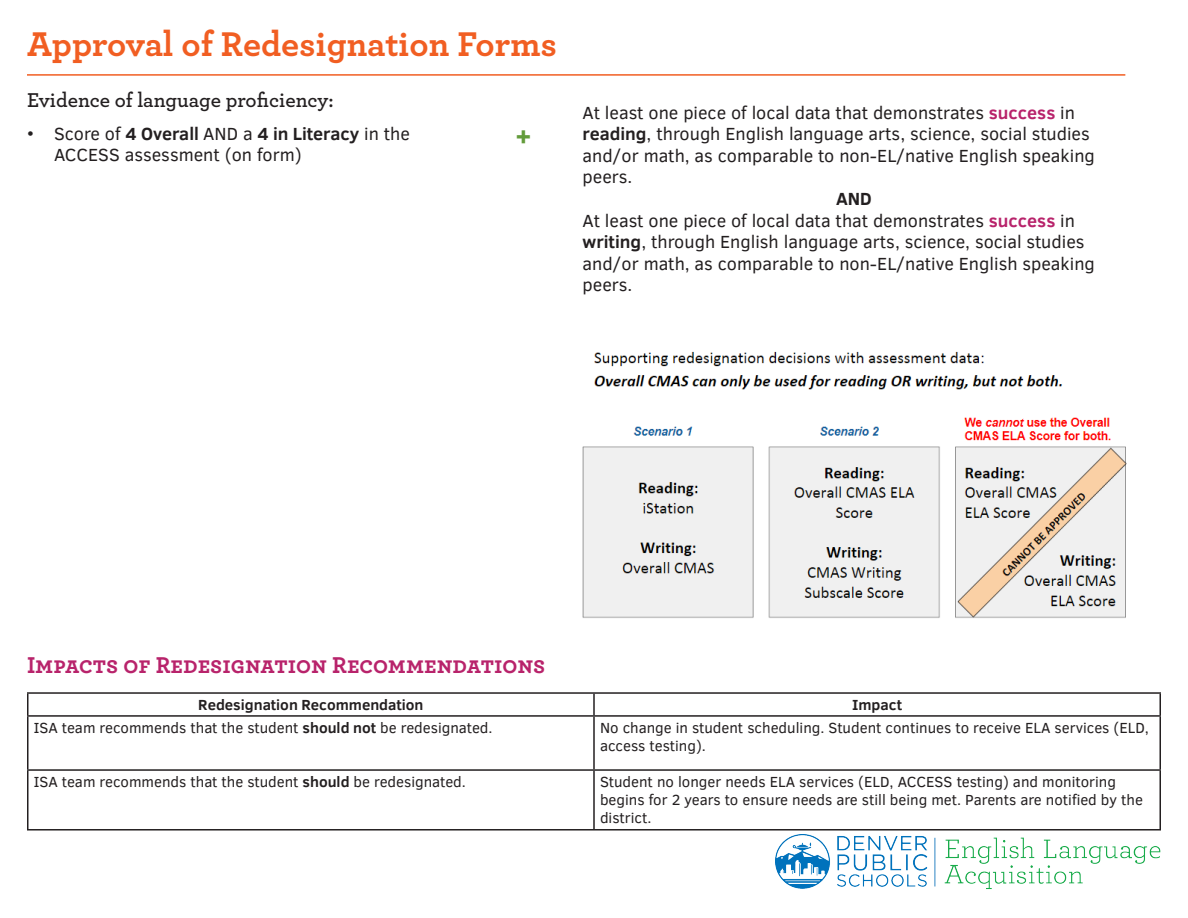
<style>
.page{position:relative;width:1188px;height:918px;background:#fff}
.page>*{position:absolute;margin:0;border:0;box-sizing:border-box;transform-origin:0 0}
.t1{font:700 36px "Archer Pro";color:#f15e22}
.t2{font:700 36px "Archer";color:#639c3b}
.t3{font:700 24px "Archer";color:#b8236b}
.t4{font:600 21px "Archer";color:#231f20}
.t5{font:18px/21.6px "Clear Sans";color:#231f20}
.t6{font:700 18px "Clear Sans";color:#231f20}
.List_Paragraph{font:15px/18px "Clear Sans";color:#231f20}
.t7{font:700 15px "Clear Sans";color:#231f20}
.s1{font-weight:700}
.s2{font-weight:700;color:#b8236b}
</style>
<div class="page">
<hr style="left:27px;top:74px;width:1098px;height:2px;background:#f15e22">
<hr style="left:27px;top:692px;width:567px;height:2px;background:#231f20">
<svg style="left:27px;top:694px;width:1px;height:21px"></svg>
<hr style="left:594px;top:692px;width:567px;height:2px;background:#231f20">
<hr style="left:593px;top:694px;width:2px;height:21px;background:#231f20">
<svg style="left:1160px;top:694px;width:1px;height:21px"></svg>
<hr style="left:27px;top:715px;width:567px;height:2px;background:#231f20">
<hr style="left:27px;top:717px;width:1px;height:52px;background:#231f20">
<hr style="left:594px;top:715px;width:567px;height:2px;background:#231f20">
<hr style="left:593px;top:717px;width:2px;height:52px;background:#231f20">
<hr style="left:1160px;top:717px;width:1px;height:52px;background:#231f20">
<hr style="left:27px;top:769px;width:567px;height:2px;background:#231f20">
<hr style="left:27px;top:771px;width:1px;height:58px;background:#231f20">
<hr style="left:594px;top:769px;width:567px;height:2px;background:#231f20">
<hr style="left:593px;top:771px;width:2px;height:58px;background:#231f20">
<hr style="left:1160px;top:771px;width:1px;height:58px;background:#231f20">
<hr style="left:27px;top:829px;width:567px;height:2px;background:#231f20">
<hr style="left:594px;top:829px;width:567px;height:2px;background:#231f20">
<img style="left:776px;top:834px;width:385px;height:55px">
<img style="left:582px;top:351px;width:545px;height:267px">
<p class="t1" style="left:27px;top:15px;width:531px">Approval of Redesignation Forms</p>
<p class="t4" style="left:27px;top:85px;width:308px">Evidence of language proficiency:</p>
<p class="t5" style="left:54px;top:123px;width:357px;text-indent:-27px">• Score of <span class="s1">4 Overall</span> AND a <span class="s1">4 in Literacy</span> in the<br>ACCESS assessment (on form)</p>
<p class="t2" style="left:515px;top:107px;width:18px">+</p>
<p class="t5" style="left:583px;top:102px;width:514px">At least one piece of local data that demonstrates <span class="s2">success</span> in <span class="s1">reading</span>, through English language arts, science, social studies and/or math, as comparable to non-EL/native English speaking peers.</p>
<p class="t6" style="left:836px;top:186px;width:37px">AND</p>
<p class="t5" style="left:583px;top:210px;width:514px">At least one piece of local data that demonstrates <span class="s2">success</span> in <span class="s1">writing</span>, through English language arts, science, social studies and/or math, as comparable to non-EL/native English speaking peers.</p>
<p class="t3" style="left:27px;top:646px;width:520px">Impacts of Redesignation Recommendations</p>
<p class="t7" style="left:198px;top:694px;width:227px">Redesignation Recommendation</p>
<p class="t7" style="left:852px;top:694px;width:51px">Impact</p>
<p class="List_Paragraph" style="left:34px;top:719px;width:460px">ISA team recommends that the student <span class="s1">should not</span> be redesignated.</p>
<p class="List_Paragraph" style="left:600px;top:719px;width:551px">No change in student scheduling. Student continues to receive ELA services (ELD, access testing).</p>
<p class="List_Paragraph" style="left:34px;top:773px;width:434px">ISA team recommends that the student <span class="s1">should</span> be redesignated.</p>
<p class="List_Paragraph" style="left:600px;top:773px;width:544px">Student no longer needs ELA services (ELD, ACCESS testing) and monitoring begins for 2 years to ensure needs are still being met. Parents are notified by the district.</p>
</div>
